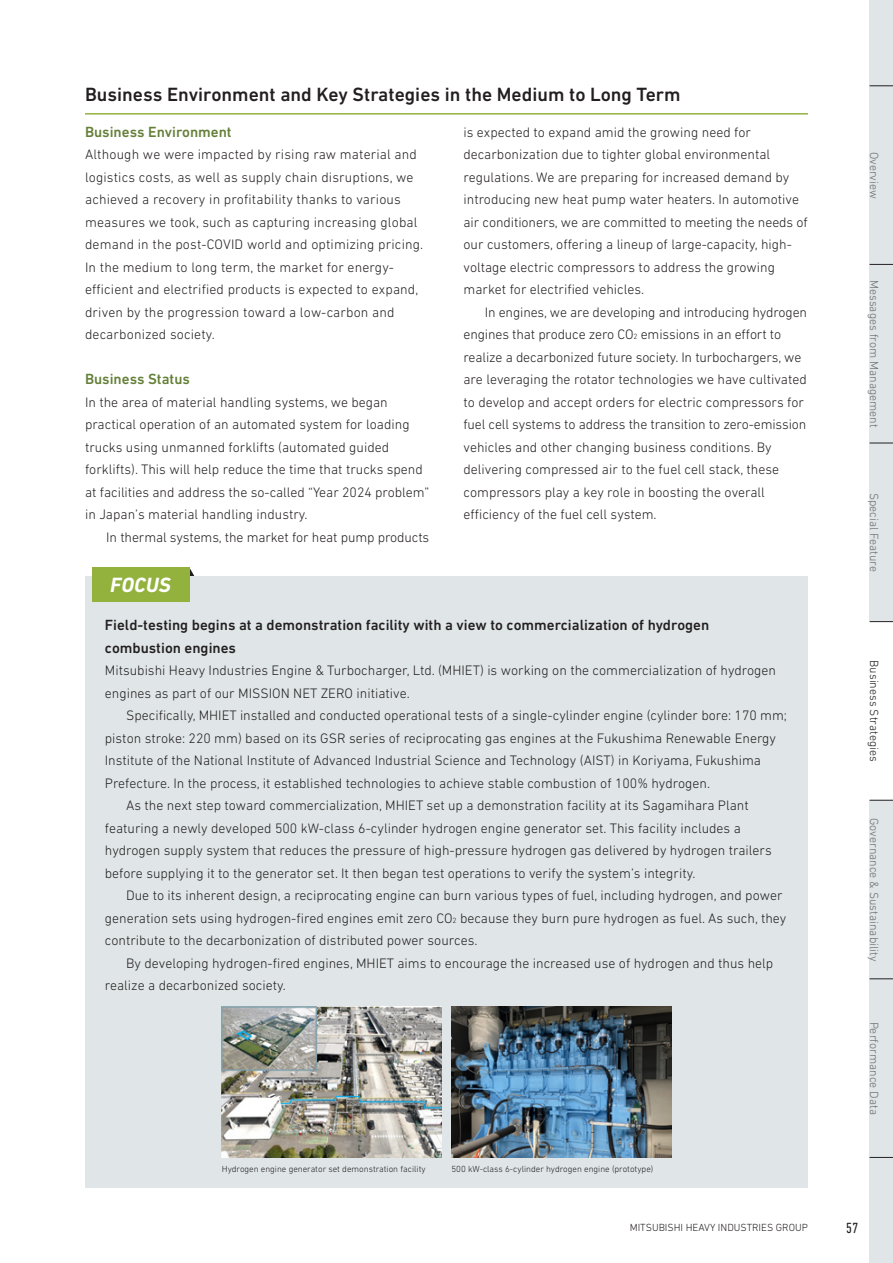
<style>
.page{position:relative;width:893px;height:1263px;background:#fff}
.page>*{position:absolute;margin:0;border:0;box-sizing:border-box;transform-origin:0 0}
.t1{font:italic 700 21px "DIN Next LT Pro";color:#fff}
.t2{font:500 19.5px "DIN Next LT Pro";color:#231f20}
.t3{font:500 15px/22.5px "DIN Next LT Pro";color:#231f20}
.t4{font:500 15px "DIN Next LT Pro";color:#647f37}
.t5{font:condensed 15px "DIN Next LT Pro";color:#231f20}
.t6{font:300 13.95px/22.5px "DIN Next LT Pro";color:#231f20}
.t7{font:300 12px "DIN Next LT Pro";color:#6c6d70}
.t8{font:300 12px "DIN Next LT Pro";color:#231f20}
.t9{font:300 10.5px "DIN Next LT Pro";color:#231f20}
.t10{font:300 9px "DIN Next LT Pro";color:#231f20}
.s1{font-size:7.65px}
</style>
<div class="page">
<hr style="left:85px;top:113px;width:723px;height:2px;background:#92b13d">
<svg style="left:189px;top:567px;width:6px;height:9px"></svg>
<div style="left:85px;top:576px;width:723px;height:611px;background:#e0e6e8"></div>
<div style="left:92px;top:567px;width:97px;height:34px;background:#92b13d"></div>
<img style="left:222px;top:1006px;width:219px;height:151px">
<img style="left:451px;top:1006px;width:220px;height:151px">
<div style="left:870px;top:0;width:23px;height:1263px;background:#e0e6e8"></div>
<div style="left:870px;top:621px;width:23px;height:179px;background:#fff"></div>
<svg style="left:870px;top:86px;width:23px;height:1px"></svg>
<svg style="left:870px;top:1157px;width:23px;height:1px"></svg>
<svg style="left:870px;top:800px;width:23px;height:1px"></svg>
<svg style="left:870px;top:621px;width:23px;height:1px"></svg>
<svg style="left:870px;top:978px;width:23px;height:1px"></svg>
<svg style="left:870px;top:443px;width:23px;height:1px"></svg>
<svg style="left:870px;top:264px;width:23px;height:1px"></svg>
<h2 class="t2" style="left:85px;top:83px;width:597px">Business Environment and Key Strategies in the Medium to Long Term</h2>
<p class="t4" style="left:85px;top:123px;width:148px">Business Environment</p>
<p class="t6" style="left:85px;top:143px;width:340px">Although we were impacted by rising raw material and logistics costs, as well as supply chain disruptions, we achieved a recovery in profitability thanks to various measures we took, such as capturing increasing global demand in the post-COVID world and optimizing pricing.<br>In the medium to long term, the market for energy&shy;efficient and electrified products is expected to expand, driven by the progression toward a low-carbon and decarbonized society.</p>
<p class="t4" style="left:85px;top:370px;width:107px">Business Status</p>
<p class="t6" style="left:85px;top:391px;width:346px">In the area of material handling systems, we began practical operation of an automated system for loading trucks using unmanned forklifts (automated guided forklifts). This will help reduce the time that trucks spend at facilities and address the so-called “Year 2024 problem” in Japan’s material handling industry.</p>
<p class="t6" style="left:106px;top:526px;width:325px">In thermal systems, the market for heat pump products</p>
<p class="t6" style="left:463px;top:121px;width:346px">is expected to expand amid the growing need for decarbonization due to tighter global environmental regulations. We are preparing for increased demand by introducing new heat pump water heaters. In automotive air conditioners, we are committed to meeting the needs of our customers, offering a lineup of large-capacity, high&shy;voltage electric compressors to address the growing market for electrified vehicles.</p>
<p class="t6" style="left:463px;top:301px;width:345px;text-indent:21px">In engines, we are developing and introducing hydrogen engines that produce zero CO<span class="s1">2</span> emissions in an effort to realize a decarbonized future society. In turbochargers, we are leveraging the rotator technologies we have cultivated to develop and accept orders for electric compressors for fuel cell systems to address the transition to zero-emission vehicles and other changing business conditions. By delivering compressed air to the fuel cell stack, these compressors play a key role in boosting the overall efficiency of the fuel cell system.</p>
<h1 class="t1" style="left:110px;top:572px;width:62px">FOCUS</h1>
<p class="t3" style="left:105px;top:614px;width:606px">Field-testing begins at a demonstration facility with a view to commercialization of hydrogen combustion engines</p>
<p class="t6" style="left:105px;top:659px;width:673px">Mitsubishi Heavy Industries Engine &amp; Turbocharger, Ltd. (MHIET) is working on the commercialization of hydrogen engines as part of our MISSION NET ZERO initiative.</p>
<p class="t6" style="left:126px;top:704px;width:662px">Specifically, MHIET installed and conducted operational tests of a single-cylinder engine (cylinder bore: 170 mm;</p>
<p class="t6" style="left:105px;top:727px;width:673px">piston stroke: 220 mm) based on its GSR series of reciprocating gas engines at the Fukushima Renewable Energy</p>
<p class="t6" style="left:105px;top:749px;width:658px">Institute of the National Institute of Advanced Industrial Science and Technology (AIST) in Koriyama, Fukushima</p>
<p class="t6" style="left:105px;top:772px;width:607px">Prefecture. In the process, it established technologies to achieve stable combustion of 100% hydrogen.</p>
<p class="t6" style="left:126px;top:794px;width:624px">As the next step toward commercialization, MHIET set up a demonstration facility at its Sagamihara Plant</p>
<p class="t6" style="left:105px;top:817px;width:637px">featuring a newly developed 500 kW-class 6-cylinder hydrogen engine generator set. This facility includes a</p>
<p class="t6" style="left:105px;top:839px;width:668px">hydrogen supply system that reduces the pressure of high-pressure hydrogen gas delivered by hydrogen trailers</p>
<p class="t6" style="left:105px;top:862px;width:592px">before supplying it to the generator set. It then began test operations to verify the system’s integrity.</p>
<p class="t6" style="left:126px;top:884px;width:658px">Due to its inherent design, a reciprocating engine can burn various types of fuel, including hydrogen, and power</p>
<p class="t6" style="left:105px;top:907px;width:683px">generation sets using hydrogen-fired engines emit zero CO<span class="s1">2</span> because they burn pure hydrogen as fuel. As such, they</p>
<p class="t6" style="left:105px;top:929px;width:374px">contribute to the decarbonization of distributed power sources.</p>
<p class="t6" style="left:126px;top:952px;width:649px">By developing hydrogen-fired engines, MHIET aims to encourage the increased use of hydrogen and thus help</p>
<p class="t6" style="left:105px;top:974px;width:182px">realize a decarbonized society.</p>
<p class="t7" style="left:881px;top:152px;width:49px;rotate:90deg">Overview</p>
<p class="t7" style="left:881px;top:280px;width:149px;rotate:90deg">Messages from Management</p>
<p class="t7" style="left:881px;top:493px;width:81px;rotate:90deg">Special Feature</p>
<p class="t8" style="left:881px;top:660px;width:103px;rotate:90deg">Business Strategies</p>
<p class="t7" style="left:881px;top:818px;width:145px;rotate:90deg">Governance &amp; Sustainability</p>
<p class="t7" style="left:881px;top:1021px;width:95px;rotate:90deg">Performance Data</p>
<p class="t10" style="left:222px;top:1164px;width:205px">Hydrogen engine generator set demonstration facility</p>
<p class="t10" style="left:451px;top:1164px;width:203px">500 kW-class 6-cylinder hydrogen engine (prototype)</p>
<p class="t9" style="left:630px;top:1222px;width:180px">MITSUBISHI HEAVY INDUSTRIES GROUP</p>
<p class="t5" style="left:846px;top:1219px;width:14px">57</p>
</div>
